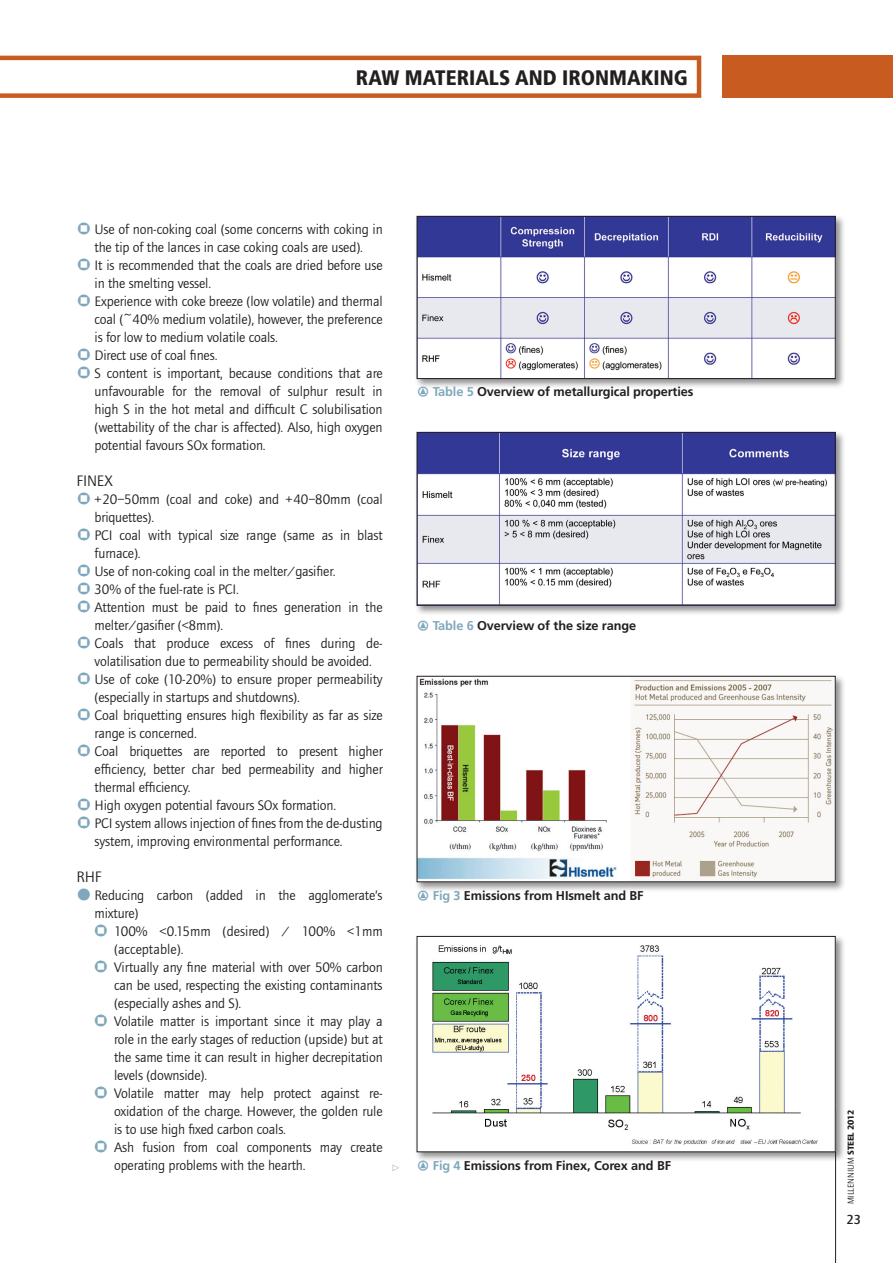
<style>
.page{position:relative;width:893px;height:1263px;background:#fff}
.page>*{position:absolute;margin:0;border:0;box-sizing:border-box;transform-origin:0 0}
.t1{font:900 condensed 21px "Frutiger";color:#231f20}
.t2{font:15.75px "Foundry Journal";color:#231f20}
.t3{font:14.25px "Foundry Journal";letter-spacing:-.01em;color:#231f20}
.t4{font:500 13.5px "Foundry Journal";color:#231f20}
.t5{font:700 12.75px "Frutiger";letter-spacing:-.01em;color:#231f20}
.t6{font:9px "Foundry Journal";color:#231f20}
.t7{font:8.25px "Linotype Tapestry Triangle";color:#7fa8bc}
.s1{font-family:"Linotype Tapestry Circle";font-size:15px;color:#7fa8bc}
.s2{font-family:"Linotype Tapestry Circle";font-weight:400;color:#7fa8bc}
.s3{color:#7fa8bc}
.s4{font-weight:700}
</style>
<div class="page">
<div style="left:723px;top:56px;width:170px;height:42px;background:#c85b1f"></div>
<svg style="left:0;top:56px;width:701px;height:42px"></svg>
<hr style="left:835px;top:1110px;width:1px;height:153px;background:#231f20">
<div style="left:415px;top:214px;width:437px;height:181px;background:#231f20;opacity:.5"></div>
<img style="left:419px;top:218px;width:415px;height:159px">
<div style="left:417px;top:216px;width:419px;height:163px;border:1px solid #231f20"></div>
<div style="left:415px;top:430px;width:437px;height:192px;background:#231f20;opacity:.5"></div>
<img style="left:419px;top:434px;width:415px;height:170px">
<div style="left:417px;top:432px;width:419px;height:174px;border:1px solid #231f20"></div>
<div style="left:415px;top:934px;width:437px;height:234px;background:#231f20;opacity:.5"></div>
<div style="left:417px;top:936px;width:418px;height:216px;background:#fff"></div>
<img style="left:432px;top:945px;width:386px;height:200px">
<div style="left:417px;top:936px;width:419px;height:216px;border:1px solid #231f20"></div>
<div style="left:415px;top:674px;width:437px;height:225px;background:#231f20;opacity:.5"></div>
<img style="left:419px;top:678px;width:415px;height:202px">
<div style="left:417px;top:676px;width:419px;height:206px;border:1px solid #231f20"></div>
<h1 class="t1" style="left:356px;top:65px;width:333px">RAW MATERIALS AND IRONMAKING</h1>
<p class="t3" style="left:77px;top:221px;width:308px"><span class="s1">`</span> Use of non-coking coal (some concerns with coking in</p>
<p class="t3" style="left:95px;top:239px;width:270px">the tip of the lances in case coking coals are used).</p>
<p class="t3" style="left:77px;top:257px;width:308px"><span class="s1">`</span> It is recommended that the coals are dried before use</p>
<p class="t3" style="left:95px;top:275px;width:118px">in the smelting vessel.</p>
<p class="t3" style="left:77px;top:293px;width:308px"><span class="s1">`</span> Experience with coke breeze (low volatile) and thermal</p>
<p class="t3" style="left:95px;top:311px;width:290px">coal (~40% medium volatile), however, the preference</p>
<p class="t3" style="left:95px;top:329px;width:185px">is for low to medium volatile coals.</p>
<p class="t3" style="left:77px;top:347px;width:142px"><span class="s1">`</span> Direct use of coal fines.</p>
<p class="t3" style="left:77px;top:365px;width:308px"><span class="s1">`</span> S content is important, because conditions that are</p>
<p class="t3" style="left:95px;top:383px;width:290px">unfavourable for the removal of sulphur result in</p>
<p class="t3" style="left:95px;top:401px;width:290px">high S in the hot metal and difficult C solubilisation</p>
<p class="t3" style="left:95px;top:419px;width:290px">(wettability of the char is affected). Also, high oxygen</p>
<p class="t3" style="left:95px;top:437px;width:173px">potential favours SOx formation.</p>
<p class="t2" style="left:77px;top:472px;width:15px">Finex</p>
<p class="t3" style="left:77px;top:491px;width:308px"><span class="s1">`</span> +20–50mm (coal and coke) and +40–80mm (coal</p>
<p class="t3" style="left:95px;top:509px;width:61px">briquettes).</p>
<p class="t3" style="left:77px;top:527px;width:308px"><span class="s1">`</span> PCI coal with typical size range (same as in blast</p>
<p class="t3" style="left:95px;top:545px;width:48px">furnace).</p>
<p class="t3" style="left:77px;top:563px;width:261px"><span class="s1">`</span> Use of non-coking coal in the melter/gasifier.</p>
<p class="t3" style="left:77px;top:581px;width:164px"><span class="s1">`</span> 30% of the fuel-rate is PCI.</p>
<p class="t3" style="left:77px;top:599px;width:308px"><span class="s1">`</span> Attention must be paid to fines generation in the</p>
<p class="t3" style="left:95px;top:617px;width:130px">melter/gasifier (&lt;8mm).</p>
<p class="t3" style="left:77px;top:635px;width:308px"><span class="s1">`</span> Coals that produce excess of fines during de-</p>
<p class="t3" style="left:95px;top:653px;width:279px">volatilisation due to permeability should be avoided.</p>
<p class="t3" style="left:77px;top:671px;width:308px"><span class="s1">`</span> Use of coke (10-20%) to ensure proper permeability</p>
<p class="t3" style="left:95px;top:689px;width:207px">(especially in startups and shutdowns).</p>
<p class="t3" style="left:77px;top:707px;width:308px"><span class="s1">`</span> Coal briquetting ensures high flexibility as far as size</p>
<p class="t3" style="left:95px;top:725px;width:104px">range is concerned.</p>
<p class="t3" style="left:77px;top:743px;width:308px"><span class="s1">`</span> Coal briquettes are reported to present higher</p>
<p class="t3" style="left:95px;top:761px;width:290px">efficiency, better char bed permeability and higher</p>
<p class="t3" style="left:95px;top:779px;width:98px">thermal efficiency.</p>
<p class="t3" style="left:77px;top:797px;width:261px"><span class="s1">`</span> High oxygen potential favours SOx formation.</p>
<p class="t3" style="left:77px;top:815px;width:308px"><span class="s1">`</span> PCI system allows injection of fines from the de-dusting</p>
<p class="t3" style="left:95px;top:833px;width:250px">system, improving environmental performance.</p>
<p class="t2" style="left:77px;top:868px;width:27px">RHF</p>
<p class="t3" style="left:77px;top:887px;width:308px"><span class="s1">A</span> Reducing carbon (added in the agglomerate’s</p>
<p class="t3" style="left:95px;top:905px;width:46px">mixture)</p>
<p class="t3" style="left:94px;top:923px;width:291px"><span class="s1">`</span> 100% &lt;0.15mm (desired) / 100% &lt;1mm</p>
<p class="t3" style="left:114px;top:941px;width:71px">(acceptable).</p>
<p class="t3" style="left:94px;top:959px;width:291px"><span class="s1">`</span> Virtually any fine material with over 50% carbon</p>
<p class="t3" style="left:114px;top:977px;width:270px">can be used, respecting the existing contaminants</p>
<p class="t3" style="left:114px;top:995px;width:129px">(especially ashes and S).</p>
<p class="t3" style="left:94px;top:1013px;width:291px"><span class="s1">`</span> Volatile matter is important since it may play a</p>
<p class="t3" style="left:114px;top:1031px;width:270px">role in the early stages of reduction (upside) but at</p>
<p class="t3" style="left:114px;top:1049px;width:270px">the same time it can result in higher decrepitation</p>
<p class="t3" style="left:114px;top:1067px;width:95px">levels (downside).</p>
<p class="t3" style="left:94px;top:1085px;width:291px"><span class="s1">`</span> Volatile matter may help protect against re-</p>
<p class="t3" style="left:114px;top:1103px;width:270px">oxidation of the charge. However, the golden rule</p>
<p class="t3" style="left:114px;top:1121px;width:174px">is to use high fixed carbon coals.</p>
<p class="t3" style="left:94px;top:1139px;width:291px"><span class="s1">`</span> Ash fusion from coal components may create</p>
<p class="t3" style="left:114px;top:1157px;width:193px">operating problems with the hearth.</p>
<p class="t7" style="left:392px;top:1164px;width:10px">a</p>
<p class="t5" style="left:417px;top:384px;width:278px"><span class="s2">R</span> <span class="s3">Table 5</span> Overview of metallurgical properties</p>
<p class="t5" style="left:417px;top:618px;width:221px"><span class="s2">R</span> <span class="s3">Table 6</span> Overview of the size range</p>
<p class="t5" style="left:417px;top:888px;width:228px"><span class="s2">R</span> <span class="s3">Fig 3</span> Emissions from HIsmelt and BF</p>
<p class="t5" style="left:417px;top:1158px;width:256px"><span class="s2">R</span> <span class="s3">Fig 4</span> Emissions from Finex, Corex and BF</p>
<p class="t6" style="left:846px;top:1204px;width:96px;rotate:-90deg">MILLENNIUM <span class="s4">STEEL 2012</span></p>
<p class="t4" style="left:846px;top:1212px;width:16px">23</p>
</div>
